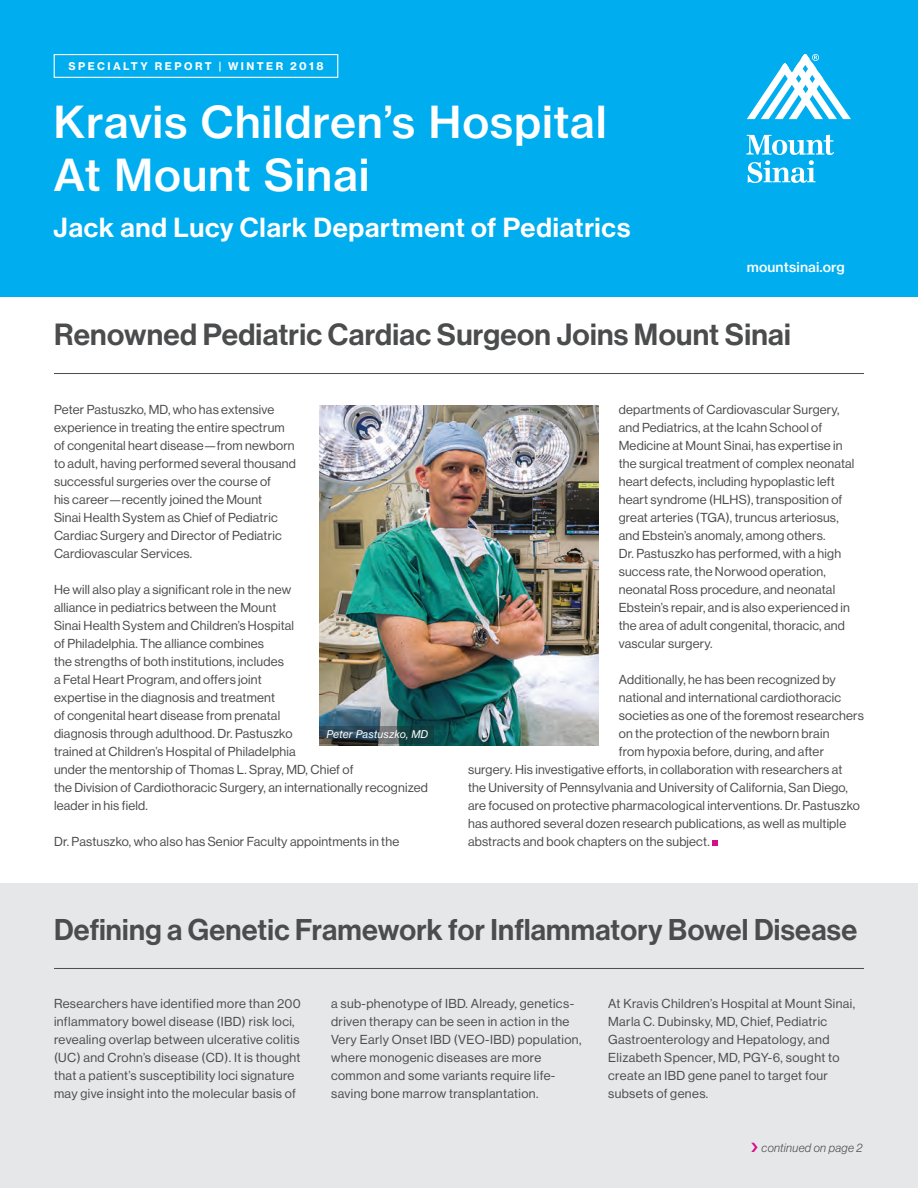
<style>
.page{position:relative;width:918px;height:1188px;background:#fff}
.page>*{position:absolute;margin:0;border:0;box-sizing:border-box;transform-origin:0 0}
.t1{font:43.5px/52.5px "N Haas Grotesk TX Std 65 Md";letter-spacing:.015em;color:#fff}
.t2{font:30px "N Haas Grotesk DS Std 65 Md";letter-spacing:.01em;color:#4b4c4d}
.t3{font:29.4px "N Haas Grotesk DS Std 65 Md";letter-spacing:.01em;color:#4b4c4d}
.t4{font:27px "N Haas Grotesk DS Std 65 Md";letter-spacing:.03em;color:#fff}
.t5{font:13.5px "N Haas Grotesk TX Std 65 Md";letter-spacing:.01em;color:#fff}
.t6{font:12.75px/18px "N Haas Grotesk DS Std 55 Rg";letter-spacing:.015em;color:#4b4c4d}
.t7{font:12px "N Haas Grotesk DS Std 46 Lt It";letter-spacing:.03em;color:#4b4c4d}
.t8{font:10.5px "N Haas Grotesk TX Std 75 Bd";letter-spacing:.23em;color:#fff}
.t9{font:10.5px "N Haas Grotesk TX Std 56 It";letter-spacing:.01em;color:#fff}
</style>
<div class="page">
<div style="left:0;top:883px;width:918px;height:305px;background:#e6e7e9"></div>
<div style="left:0;top:0;width:918px;height:297px;background:#00aeef"></div>
<div style="left:54px;top:54px;width:284px;height:24px;border:1px solid #fff"></div>
<svg style="left:746px;top:135px;width:88px;height:48px"></svg>
<svg style="left:747px;top:54px;width:104px;height:65px"></svg>
<hr style="left:0;top:968px;width:864px;height:1px;background:#4b4c4d">
<hr style="left:54px;top:373px;width:810px;height:1px;background:#4b4c4d">
<svg style="left:712px;top:840px;width:6px;height:6px"></svg>
<img style="left:320px;top:405px;width:278px;height:341px">
<svg style="left:319px;top:726px;width:115px;height:18px;background:#304950"></svg>
<div style="left:0;top:900px;width:54px;height:144px;background:#e6e7e9"></div>
<p class="t8" style="left:68px;top:59px;width:257px">SPECIALTY REPORT | WINTER 2018</p>
<h1 class="t1" style="left:54px;top:96px;width:555px">Kravis Children’s Hospital<br>At Mount Sinai</h1>
<h3 class="t4" style="left:54px;top:212px;width:578px">Jack and Lucy Clark Department of Pediatrics</h3>
<p class="t5" style="left:747px;top:259px;width:100px">mountsinai.org</p>
<h2 class="t2" style="left:54px;top:317px;width:738px">Renowned Pediatric Cardiac Surgeon Joins Mount Sinai</h2>
<p class="t6" style="left:54px;top:401px;width:244px">Peter Pastuszko, MD, who has extensive experience in treating the entire spectrum of congenital heart disease—from newborn to adult, having performed several thousand successful surgeries over the course of<br>his career—recently joined the Mount<br>Sinai Health System as Chief of Pediatric Cardiac Surgery and Director of Pediatric Cardiovascular Services.</p>
<p class="t6" style="left:54px;top:581px;width:375px">He will also play a significant role in the new<br>alliance in pediatrics between the Mount<br>Sinai Health System and Children’s Hospital<br>of Philadelphia. The alliance combines<br>the strengths of both institutions, includes<br>a Fetal Heart Program, and offers joint<br>expertise in the diagnosis and treatment<br>of congenital heart disease from prenatal<br>diagnosis through adulthood. Dr. Pastuszko<br>trained at Children’s Hospital of Philadelphia<br>under the mentorship of Thomas L. Spray, MD, Chief of<br>the Division of Cardiothoracic Surgery, an internationally recognized leader in his field.</p>
<p class="t6" style="left:54px;top:833px;width:347px">Dr. Pastuszko, who also has Senior Faculty appointments in the</p>
<p class="t9" style="left:326px;top:728px;width:103px">Peter Pastuszko, MD</p>
<p class="t6" style="left:619px;top:401px;width:237px">departments of Cardiovascular Surgery, and Pediatrics, at the Icahn School of Medicine at Mount Sinai, has expertise in the surgical treatment of complex neonatal heart defects, including hypoplastic left heart syndrome (HLHS), transposition of great arteries (TGA), truncus arteriosus, and Ebstein’s anomaly, among others.<br>Dr. Pastuszko has performed, with a high success rate, the Norwood operation, neonatal Ross procedure, and neonatal Ebstein’s repair, and is also experienced in the area of adult congenital, thoracic, and vascular surgery.</p>
<p class="t6" style="left:619px;top:671px;width:219px">Additionally, he has been recognized by</p>
<p class="t6" style="left:619px;top:689px;width:224px">national and international cardiothoracic</p>
<p class="t6" style="left:619px;top:707px;width:247px">societies as one of the foremost researchers</p>
<p class="t6" style="left:619px;top:725px;width:212px">on the protection of the newborn brain</p>
<p class="t6" style="left:619px;top:743px;width:207px">from hypoxia before, during, and after</p>
<p class="t6" style="left:468px;top:761px;width:376px">surgery. His investigative efforts, in collaboration with researchers at</p>
<p class="t6" style="left:468px;top:779px;width:381px">the University of Pennsylvania and University of California, San Diego,</p>
<p class="t6" style="left:468px;top:797px;width:393px">are focused on protective pharmacological interventions. Dr. Pastuszko</p>
<p class="t6" style="left:468px;top:815px;width:380px">has authored several dozen research publications, as well as multiple</p>
<p class="t6" style="left:468px;top:833px;width:243px">abstracts and book chapters on the subject.</p>
<h3 class="t3" style="left:54px;top:913px;width:805px">Defining a Genetic Framework for Inflammatory Bowel Disease</h3>
<p class="t6" style="left:54px;top:995px;width:248px">Researchers have identified more than 200 inflammatory bowel disease (IBD) risk loci, revealing overlap between ulcerative colitis (UC) and Crohn’s disease (CD). It is thought that a patient’s susceptibility loci signature may give insight into the molecular basis of</p>
<p class="t6" style="left:331px;top:995px;width:252px">a sub-phenotype of IBD. Already, genetics&shy;driven therapy can be seen in action in the Very Early Onset IBD (VEO-IBD) population, where monogenic diseases are more common and some variants require life&shy;saving bone marrow transplantation.</p>
<p class="t6" style="left:608px;top:995px;width:248px">At Kravis Children’s Hospital at Mount Sinai, Marla C. Dubinsky, MD, Chief, Pediatric Gastroenterology and Hepatology, and Elizabeth Spencer, MD, PGY-6, sought to create an IBD gene panel to target four subsets of genes.</p>
<p class="t7" style="left:762px;top:1141px;width:103px">continued on page 2</p>
</div>
